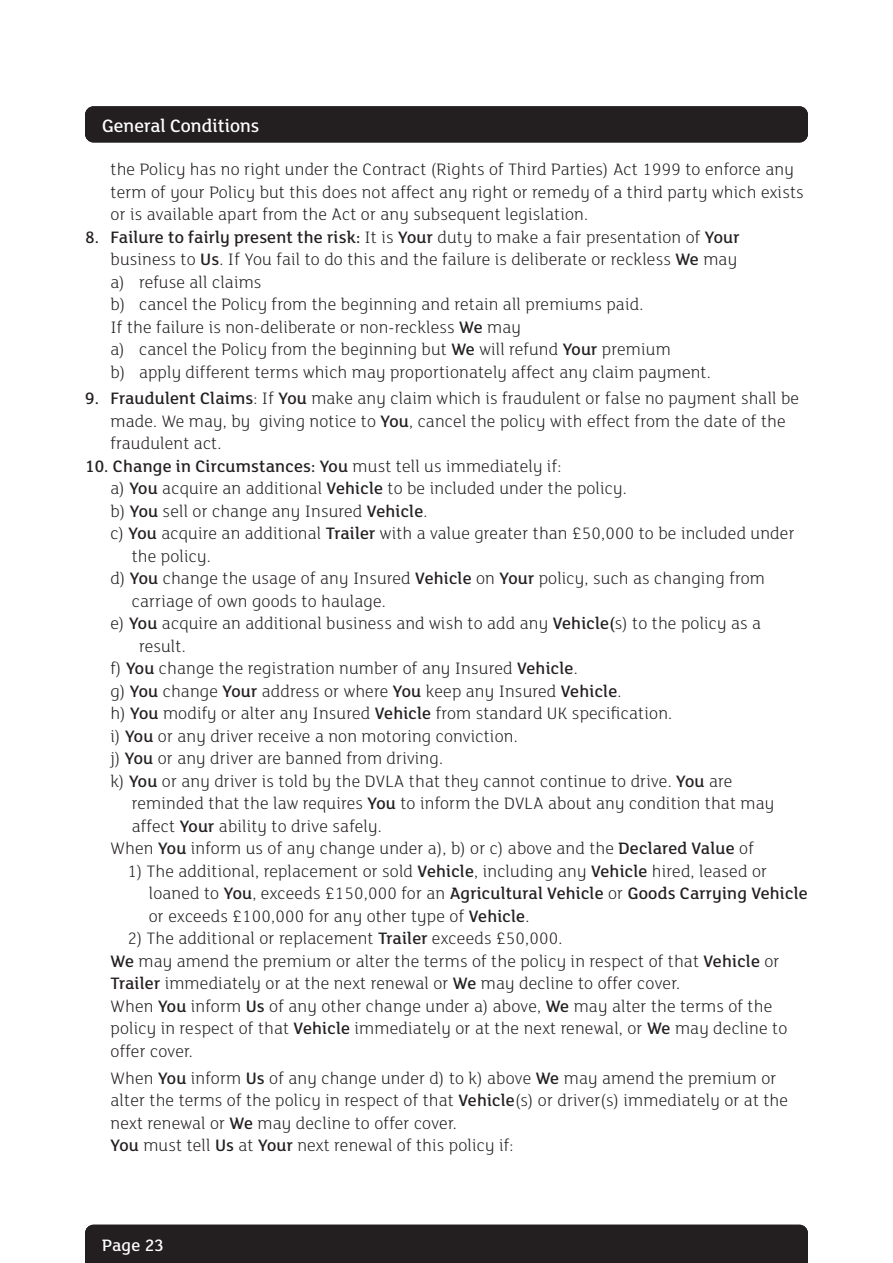
<style>
.page{position:relative;width:893px;height:1263px;background:#fff}
.page>*{position:absolute;margin:0;border:0;box-sizing:border-box;transform-origin:0 0}
.t1{font:500 21px "FS Lola";letter-spacing:.01em;color:#fff}
.t2{font:500 19.5px "FS Lola";color:#fff}
.t3{font:300 18px/22.5px "FS Lola";letter-spacing:.01em;color:#231f20}
.t4{font:500 18px "FS Lola";letter-spacing:.01em;color:#231f20}
.t5{font:500 18px "FS Lola";letter-spacing:.01em;color:#fff}
.s1{font-weight:500}
.s2{font-weight:300}
</style>
<div class="page">
<div style="left:85px;top:1225px;width:723px;height:38px;background:#231f20"></div>
<div style="left:85px;top:106px;width:723px;height:36px;background:#231f20;border-radius:9px"></div>
<p class="t2" style="left:102px;top:113px;width:159px">General Conditions</p>
<p class="t3" style="left:111px;top:157px;width:695px">the Policy has no right under the Contract (Rights of Third Parties) Act 1999 to enforce any term of your Policy but this does not affect any right or remedy of a third party which exists or is available apart from the Act or any subsequent legislation.</p>
<p class="t3" style="left:111px;top:225px;width:631px;text-indent:-25px"><span class="s1">8. Failure to fairly present the risk:</span> It is <span class="s1">Your</span> duty to make a fair presentation of <span class="s1">Your </span>business to <span class="s1">Us</span>. If You fail to do this and the failure is deliberate or reckless <span class="s1">We</span> may a) refuse all claims<br>b) cancel the Policy from the beginning and retain all premiums paid.<br>If the failure is non-deliberate or non-reckless <span class="s1">We</span> may<br>a) cancel the Policy from the beginning but <span class="s1">We</span> will refund <span class="s1">Your</span> premium<br>b) apply different terms which may proportionately affect any claim payment.</p>
<p class="t3" style="left:111px;top:387px;width:690px;text-indent:-26px"><span class="s1">9. Fraudulent Claims</span>: If <span class="s1">You</span> make any claim which is fraudulent or false no payment shall be made. We may, by giving notice to <span class="s1">You</span>, cancel the policy with effect from the date of the fraudulent act.</p>
<p class="t4" style="left:85px;top:454px;width:478px">10. Change in Circumstances: You <span class="s2">must tell us immediately if:</span></p>
<p class="t3" style="left:111px;top:477px;width:518px">a) <span class="s1">You</span> acquire an additional <span class="s1">Vehicle</span> to be included under the policy.</p>
<p class="t3" style="left:111px;top:499px;width:318px">b) <span class="s1">You</span> sell or change any Insured <span class="s1">Vehicle</span>.</p>
<p class="t3" style="left:111px;top:522px;width:686px">c) <span class="s1">You</span> acquire an additional <span class="s1">Trailer</span> with a value greater than £50,000 to be included under</p>
<p class="t3" style="left:132px;top:544px;width:81px">the policy.</p>
<p class="t3" style="left:111px;top:567px;width:656px">d) <span class="s1">You</span> change the usage of any Insured <span class="s1">Vehicle</span> on <span class="s1">Your</span> policy, such as changing from</p>
<p class="t3" style="left:132px;top:589px;width:256px">carriage of own goods to haulage.</p>
<p class="t3" style="left:111px;top:612px;width:652px">e) <span class="s1">You</span> acquire an additional business and wish to add any <span class="s1">Vehicle(</span>s) to the policy as a</p>
<p class="t3" style="left:139px;top:634px;width:48px">result.</p>
<p class="t3" style="left:111px;top:657px;width:469px">f) <span class="s1">You</span> change the registration number of any Insured <span class="s1">Vehicle</span>.</p>
<p class="t3" style="left:111px;top:679px;width:512px">g) <span class="s1">You</span> change <span class="s1">Your</span> address or where <span class="s1">You</span> keep any Insured <span class="s1">Vehicle</span>.</p>
<p class="t3" style="left:111px;top:702px;width:563px">h) <span class="s1">You</span> modify or alter any Insured <span class="s1">Vehicle</span> from standard UK specification.</p>
<p class="t3" style="left:111px;top:724px;width:409px">i) <span class="s1">You</span> or any driver receive a non motoring conviction.</p>
<p class="t3" style="left:111px;top:747px;width:334px">j) <span class="s1">You</span> or any driver are banned from driving.</p>
<p class="t3" style="left:111px;top:769px;width:623px">k) <span class="s1">You</span> or any driver is told by the DVLA that they cannot continue to drive. <span class="s1">You</span> are</p>
<p class="t3" style="left:132px;top:792px;width:644px">reminded that the law requires <span class="s1">You</span> to inform the DVLA about any condition that may</p>
<p class="t3" style="left:132px;top:814px;width:252px">affect <span class="s1">Your</span> ability to drive safely.</p>
<p class="t3" style="left:111px;top:837px;width:645px">When <span class="s1">You</span> inform us of any change under a), b) or c) above and the <span class="s1">Declared Value</span> of</p>
<p class="t3" style="left:149px;top:859px;width:660px;text-indent:-21px">1) The additional, replacement or sold <span class="s1">Vehicle</span>, including any <span class="s1">Vehicle</span> hired, leased or loaned to <span class="s1">You</span>, exceeds £150,000 for an <span class="s1">Agricultural Vehicle</span> or <span class="s1">Goods Carrying Vehicle </span>or exceeds £100,000 for any other type of <span class="s1">Vehicle</span>.</p>
<p class="t3" style="left:111px;top:927px;width:678px;text-indent:17px">2) The additional or replacement <span class="s1">Trailer</span> exceeds £50,000.<br><span class="s1">We</span> may amend the premium or alter the terms of the policy in respect of that <span class="s1">Vehicle</span> or <span class="s1">Trailer</span> immediately or at the next renewal or <span class="s1">We</span> may decline to offer cover.<br>When <span class="s1">You</span> inform <span class="s1">Us</span> of any other change under a) above, <span class="s1">We</span> may alter the terms of the policy in respect of that <span class="s1">Vehicle</span> immediately or at the next renewal, or <span class="s1">We</span> may decline to offer cover.</p>
<p class="t3" style="left:111px;top:1066px;width:679px">When <span class="s1">You</span> inform <span class="s1">Us</span> of any change under d) to k) above <span class="s1">We</span> may amend the premium or alter the terms of the policy in respect of that <span class="s1">Vehicle</span>(s) or driver(s) immediately or at the next renewal or <span class="s1">We</span> may decline to offer cover.<br><span class="s1">You</span> must tell <span class="s1">Us</span> at <span class="s1">Your</span> next renewal of this policy if:</p>
<p class="t1" style="left:102px;top:112px;width:75px">XXXXXX</p>
<p class="t5" style="left:102px;top:1233px;width:63px">Page 23</p>
</div>
